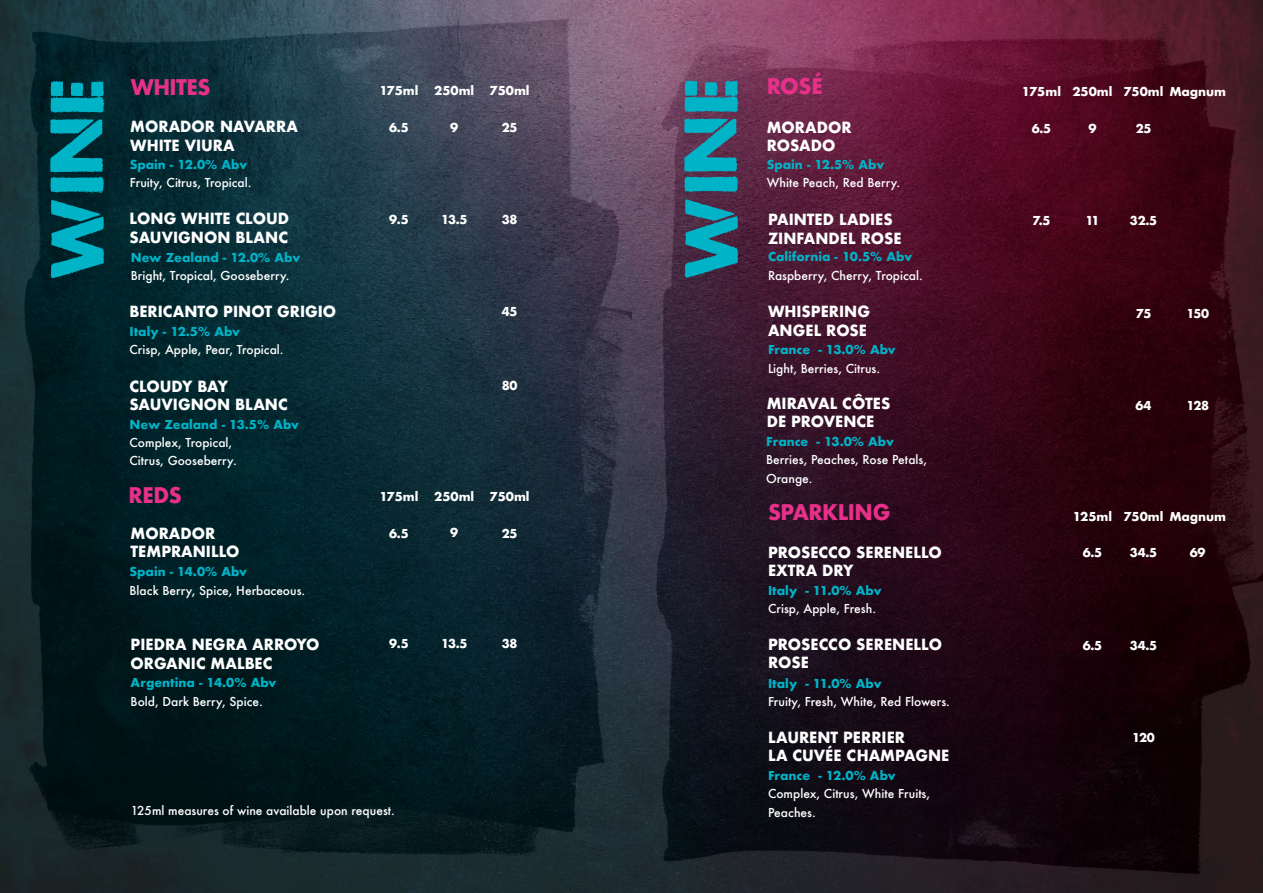
<style>
.page{position:relative;width:1263px;height:893px;background:#fff}
.page>*{position:absolute;margin:0;border:0;box-sizing:border-box;transform-origin:0 0}
.t1{font:75px "Boom Stencil Distress";color:#00b3c7}
.t2{font:700 21px "Futura";letter-spacing:-.025em;color:#e8308a;scale:.96 1}
.t3{font:700 15px/18.5px "Futura";color:#fff;scale:.96 1}
.t4{font:500 12px/18.5px "Futura";color:#fff}
.t5{font:700 12px "Futura";color:#00b3c7}
.t6{font:700 12px "Futura";color:#fff}
</style>
<div class="page">
<img style="left:0;top:0;width:1263px;height:893px">
<h1 class="t1" style="left:32px;top:280px;width:204px;rotate:-90deg">WINE</h1>
<h1 class="t1" style="left:666px;top:279px;width:204px;rotate:-90deg">WINE</h1>
<h2 class="t2" style="left:131px;top:72px;width:85px">WHITES</h2>
<p class="t6" style="left:434px;top:81px;width:42px">250ml</p>
<p class="t6" style="left:450px;top:118px;width:10px">9</p>
<p class="t6" style="left:489px;top:82px;width:42px">750ml</p>
<p class="t6" style="left:502px;top:118px;width:17px">25</p>
<p class="t6" style="left:379px;top:82px;width:41px">175ml</p>
<p class="t6" style="left:389px;top:119px;width:21px">6.5</p>
<p class="t3" style="left:130px;top:118px;width:176px">MORADOR NAVARRA<br>WHITE VIURA</p>
<p class="t5" style="left:130px;top:156px;width:119px">Spain - 12.0% Abv</p>
<p class="t4" style="left:130px;top:174px;width:123px">Fruity, Citrus, Tropical.</p>
<p class="t3" style="left:130px;top:209px;width:168px">LONG WHITE CLOUD<br>SAUVIGNON BLANC</p>
<p class="t6" style="left:441px;top:211px;width:28px">13.5</p>
<p class="t6" style="left:502px;top:211px;width:17px">38</p>
<p class="t6" style="left:389px;top:211px;width:21px">9.5</p>
<p class="t5" style="left:131px;top:248px;width:171px">New Zealand - 12.0% Abv</p>
<p class="t4" style="left:131px;top:266px;width:160px">Bright, Tropical, Gooseberry.</p>
<p class="t3" style="left:129px;top:302px;width:217px">BERICANTO PINOT GRIGIO</p>
<p class="t5" style="left:129px;top:323px;width:112px">Italy - 12.5% Abv</p>
<p class="t4" style="left:129px;top:341px;width:156px">Crisp, Apple, Pear, Tropical.</p>
<p class="t3" style="left:129px;top:377px;width:166px">CLOUDY BAY<br>SAUVIGNON BLANC</p>
<p class="t5" style="left:129px;top:415px;width:171px">New Zealand - 13.5% Abv</p>
<p class="t4" style="left:129px;top:433px;width:109px">Complex, Tropical,<br>Citrus, Gooseberry.</p>
<h2 class="t2" style="left:129px;top:480px;width:57px">REDS</h2>
<p class="t3" style="left:131px;top:524px;width:115px">MORADOR<br>TEMPRANILLO</p>
<p class="t5" style="left:129px;top:563px;width:119px">Spain - 14.0% Abv</p>
<p class="t4" style="left:129px;top:581px;width:177px">Black Berry, Spice, Herbaceous.</p>
<p class="t3" style="left:131px;top:635px;width:198px">PIEDRA NEGRA ARROYO<br>ORGANIC MALBEC</p>
<p class="t5" style="left:131px;top:674px;width:147px">Argentina - 14.0% Abv</p>
<p class="t4" style="left:131px;top:692px;width:134px">Bold, Dark Berry, Spice.</p>
<p class="t6" style="left:502px;top:303px;width:17px">45</p>
<p class="t6" style="left:502px;top:377px;width:17px">80</p>
<p class="t6" style="left:379px;top:488px;width:41px">175ml</p>
<p class="t6" style="left:389px;top:525px;width:21px">6.5</p>
<p class="t6" style="left:434px;top:487px;width:42px">250ml</p>
<p class="t6" style="left:450px;top:524px;width:9px">9</p>
<p class="t6" style="left:489px;top:487px;width:42px">750ml</p>
<p class="t6" style="left:502px;top:524px;width:17px">25</p>
<p class="t6" style="left:389px;top:635px;width:21px">9.5</p>
<p class="t6" style="left:441px;top:635px;width:28px">13.5</p>
<p class="t6" style="left:502px;top:635px;width:17px">38</p>
<p class="t4" style="left:131px;top:801px;width:266px">125ml measures of wine available upon request.</p>
<h2 class="t2" style="left:767px;top:71px;width:60px">ROSÉ</h2>
<p class="t3" style="left:767px;top:118px;width:90px">MORADOR<br>ROSADO</p>
<p class="t5" style="left:767px;top:156px;width:119px">Spain - 12.5% Abv</p>
<p class="t4" style="left:767px;top:173px;width:135px">White Peach, Red Berry.</p>
<p class="t3" style="left:768px;top:210px;width:141px">PAINTED LADIES<br>ZINFANDEL ROSE</p>
<p class="t5" style="left:768px;top:248px;width:146px">California - 10.5% Abv</p>
<p class="t4" style="left:768px;top:266px;width:156px">Raspberry, Cherry, Tropical.</p>
<p class="t3" style="left:768px;top:302px;width:108px">WHISPERING<br>ANGEL ROSE</p>
<p class="t5" style="left:768px;top:341px;width:129px">France - 13.0% Abv</p>
<p class="t4" style="left:768px;top:359px;width:114px">Light, Berries, Citrus.</p>
<p class="t3" style="left:767px;top:394px;width:130px">MIRAVAL CÔTES<br>DE PROVENCE</p>
<p class="t5" style="left:766px;top:433px;width:129px">France - 13.0% Abv</p>
<p class="t4" style="left:766px;top:451px;width:163px">Berries, Peaches, Rose Petals,<br>Orange.</p>
<p class="t6" style="left:1022px;top:83px;width:41px">175ml</p>
<p class="t6" style="left:1032px;top:120px;width:21px">6.5</p>
<p class="t6" style="left:1072px;top:83px;width:42px">250ml</p>
<p class="t6" style="left:1088px;top:120px;width:10px">9</p>
<p class="t6" style="left:1123px;top:83px;width:42px">750ml</p>
<p class="t6" style="left:1136px;top:120px;width:17px">25</p>
<p class="t6" style="left:1169px;top:83px;width:58px">Magnum</p>
<p class="t6" style="left:1032px;top:212px;width:20px">7.5</p>
<p class="t6" style="left:1085px;top:212px;width:16px">11</p>
<p class="t6" style="left:1130px;top:212px;width:29px">32.5</p>
<p class="t6" style="left:1136px;top:304px;width:17px">75</p>
<p class="t6" style="left:1186px;top:304px;width:24px">150</p>
<p class="t6" style="left:1135px;top:397px;width:18px">64</p>
<p class="t6" style="left:1186px;top:397px;width:24px">128</p>
<h2 class="t2" style="left:768px;top:497px;width:129px">SPARKLING</h2>
<p class="t6" style="left:1073px;top:507px;width:41px">125ml</p>
<p class="t6" style="left:1083px;top:544px;width:21px">6.5</p>
<p class="t6" style="left:1123px;top:507px;width:42px">750ml</p>
<p class="t6" style="left:1130px;top:544px;width:29px">34.5</p>
<p class="t6" style="left:1169px;top:507px;width:58px">Magnum</p>
<p class="t3" style="left:768px;top:543px;width:183px">PROSECCO SERENELLO</p>
<p class="t6" style="left:1190px;top:544px;width:17px">69</p>
<p class="t3" style="left:768px;top:561px;width:91px">EXTRA DRY</p>
<p class="t5" style="left:768px;top:582px;width:115px">Italy - 11.0% Abv</p>
<p class="t4" style="left:768px;top:599px;width:110px">Crisp, Apple, Fresh.</p>
<p class="t3" style="left:768px;top:635px;width:183px">PROSECCO SERENELLO<br>ROSE</p>
<p class="t5" style="left:768px;top:674px;width:115px">Italy - 11.0% Abv</p>
<p class="t4" style="left:768px;top:692px;width:183px">Fruity, Fresh, White, Red Flowers.</p>
<p class="t3" style="left:768px;top:728px;width:191px">LAURENT PERRIER<br>LA CUVÉE CHAMPAGNE</p>
<p class="t5" style="left:768px;top:767px;width:129px">France - 12.0% Abv</p>
<p class="t4" style="left:768px;top:784px;width:164px">Complex, Citrus, White Fruits,<br>Peaches.</p>
<p class="t6" style="left:1083px;top:636px;width:21px">6.5</p>
<p class="t6" style="left:1130px;top:636px;width:29px">34.5</p>
<p class="t6" style="left:1132px;top:729px;width:24px">120</p>
</div>
